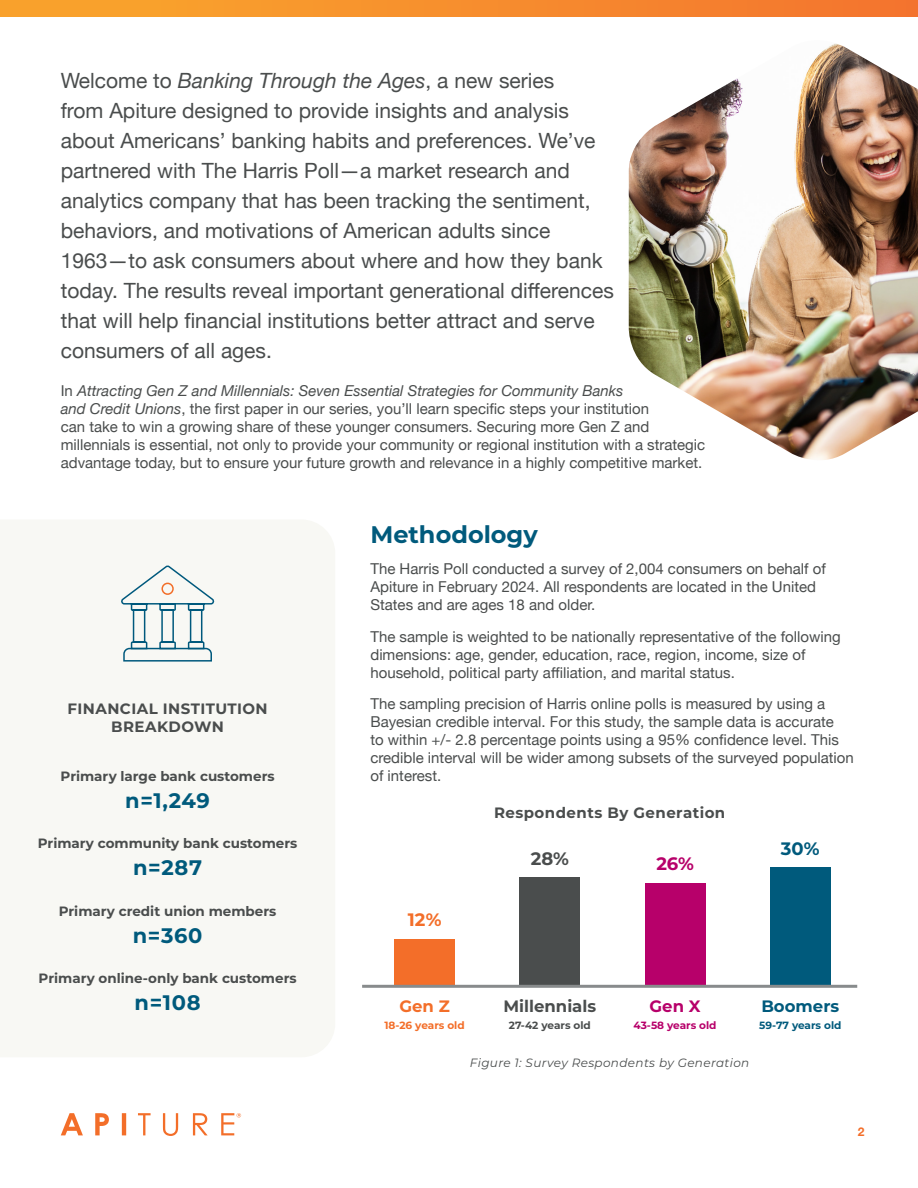
<style>
.page{position:relative;width:918px;height:1188px;background:#fff}
.page>*{position:absolute;margin:0;border:0;box-sizing:border-box;transform-origin:0 0}
.t1{font:700 24px "Montserrat";color:#005a7c}
.t2{font:21px/30px "Helvetica Neue";color:#4a4d4d}
.t3{font:700 21px "Montserrat";letter-spacing:.03em;color:#005a7c}
.t4{font:700 18px "Montserrat";color:#4a4d4d}
.t5{font:700 18px "Montserrat";color:#005a7c}
.t6{font:700 18px "Montserrat";color:#b7006a}
.t7{font:700 18px "Montserrat";color:#f36e29}
.t8{font:700 16.5px "Montserrat";color:#4a4d4d}
.t9{font:700 16.5px "Montserrat";color:#005a7c}
.t10{font:700 16.5px "Montserrat";color:#b7006a}
.t11{font:700 16.5px "Montserrat";color:#f36e29}
.t12{font:15px/18px "Helvetica Neue";color:#4a4d4d}
.t13{font:700 15px/18px "Montserrat";letter-spacing:.03em;color:#4a4d4d;text-align:center}
.t14{font:700 13.5px "Montserrat";color:#4a4d4d}
.t15{font:italic 12px "Montserrat";letter-spacing:.03em;color:#4a4d4d}
.t16{font:700 12px "Helvetica Neue";color:#f36e29}
.t17{font:700 10.5px "Montserrat";color:#4a4d4d}
.t18{font:700 10.5px "Montserrat";color:#005a7c}
.t19{font:700 10.5px "Montserrat";color:#b7006a}
.t20{font:700 10.5px "Montserrat";color:#f36e29}
.s1{font-style:italic}
</style>
<div class="page">
<div style="left:0;top:0;width:918px;height:17px;background:linear-gradient(to right,#faa72c,#f3742f)"></div>
<svg style="left:61px;top:1113px;width:180px;height:23px"></svg>
<div style="left:0;top:520px;width:335px;height:537px;background:#f8f8f4"></div>
<img style="left:629px;top:43px;width:289px;height:417px">
<svg style="left:119px;top:564px;width:96px;height:98px"></svg>
<div style="left:519px;top:877px;width:61px;height:108px;background:#4a4d4d"></div>
<div style="left:770px;top:868px;width:61px;height:117px;background:#005a7c"></div>
<div style="left:645px;top:884px;width:60px;height:101px;background:#b7006a"></div>
<div style="left:394px;top:939px;width:61px;height:46px;background:#f36e29"></div>
<hr style="left:362px;top:985px;width:495px;height:3px;background:#888b8c">
<p class="t2" style="left:61px;top:67px;width:555px">Welcome to <span class="s1">Banking Through the Ages</span>, a new series<br>from Apiture designed to provide insights and analysis about Americans’ banking habits and preferences. We’ve partnered with The Harris Poll—a market research and analytics company that has been tracking the sentiment, behaviors, and motivations of American adults since 1963—to ask consumers about where and how they bank today. The results reveal important generational differences that will help financial institutions better attract and serve consumers of all ages.</p>
<p class="t12" style="left:61px;top:383px;width:646px">In <span class="s1">Attracting Gen Z and Millennials: Seven Essential Strategies for Community Banks<br>and Credit Unions</span>, the first paper in our series, you’ll learn specific steps your institution<br>can take to win a growing share of these younger consumers. Securing more Gen Z and millennials is essential, not only to provide your community or regional institution with a strategic advantage today, but to ensure your future growth and relevance in a highly competitive market.</p>
<h1 class="t1" style="left:370px;top:517px;width:169px">Methodology</h1>
<p class="t12" style="left:370px;top:561px;width:457px">The Harris Poll conducted a survey of 2,004 consumers on behalf of<br>Apiture in February 2024. All respondents are located in the United<br>States and are ages 18 and older.</p>
<p class="t12" style="left:370px;top:628px;width:472px">The sample is weighted to be nationally representative of the following dimensions: age, gender, education, race, region, income, size of household, political party affiliation, and marital status.</p>
<p class="t12" style="left:370px;top:696px;width:485px">The sampling precision of Harris online polls is measured by using a Bayesian credible interval. For this study, the sample data is accurate<br>to within +/- 2.8 percentage points using a 95% confidence level. This credible interval will be wider among subsets of the surveyed population of interest.</p>
<p class="t13" style="left:67px;top:699px;width:202px">FINANCIAL INSTITUTION<br>BREAKDOWN</p>
<p class="t14" style="left:61px;top:766px;width:216px">Primary large bank customers</p>
<h2 class="t3" style="left:125px;top:785px;width:86px">n=1,249</h2>
<p class="t14" style="left:38px;top:834px;width:261px">Primary community bank customers</p>
<h2 class="t3" style="left:133px;top:852px;width:70px">n=287</h2>
<p class="t14" style="left:59px;top:901px;width:219px">Primary credit union members</p>
<h2 class="t3" style="left:133px;top:920px;width:71px">n=360</h2>
<p class="t14" style="left:39px;top:969px;width:260px">Primary online-only bank customers</p>
<h2 class="t3" style="left:135px;top:987px;width:67px">n=108</h2>
<p class="t8" style="left:503px;top:994px;width:94px">Millennials</p>
<p class="t17" style="left:509px;top:1017px;width:84px">27-42 years old</p>
<p class="t13" style="left:494px;top:803px;width:233px">Respondents By Generation</p>
<p class="t5" style="left:781px;top:836px;width:40px">30%</p>
<p class="t4" style="left:531px;top:846px;width:40px">28%</p>
<p class="t6" style="left:656px;top:851px;width:39px">26%</p>
<p class="t7" style="left:408px;top:907px;width:35px">12%</p>
<p class="t11" style="left:399px;top:994px;width:52px">Gen Z</p>
<p class="t20" style="left:385px;top:1017px;width:82px">18-26 years old</p>
<p class="t10" style="left:650px;top:994px;width:52px">Gen X</p>
<p class="t19" style="left:634px;top:1017px;width:85px">43-58 years old</p>
<p class="t9" style="left:761px;top:994px;width:79px">Boomers</p>
<p class="t18" style="left:759px;top:1017px;width:84px">59-77 years old</p>
<p class="t15" style="left:470px;top:1055px;width:281px">Figure 1: Survey Respondents by Generation</p>
<p class="t16" style="left:858px;top:1123px;width:8px">2</p>
</div>
